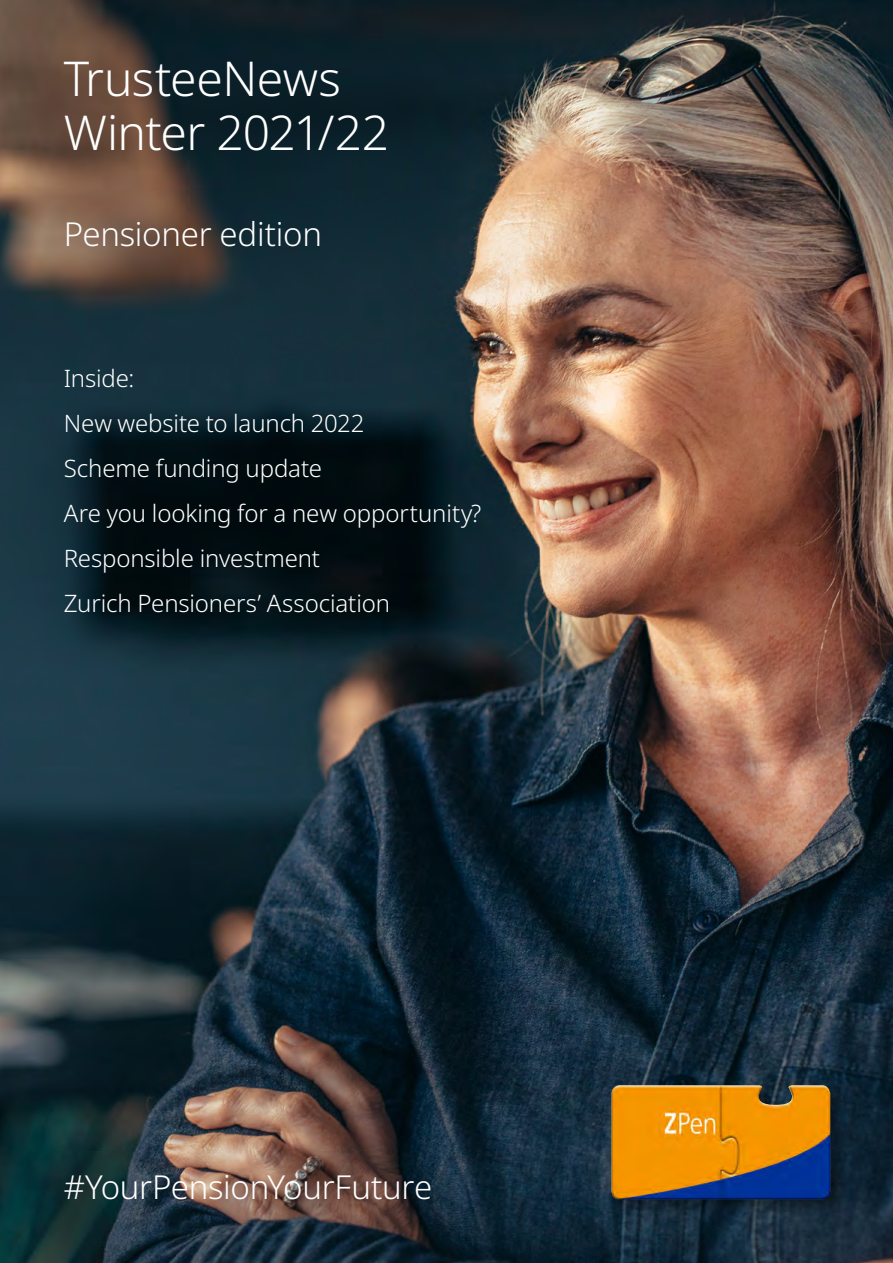
<style>
.page{position:relative;width:893px;height:1263px;background:#fff}
.page>*{position:absolute;margin:0;border:0;box-sizing:border-box;transform-origin:0 0}
.t1{font:300 48px/54px "Noto Sans";letter-spacing:-.015em;color:#fff}
.t2{font:300 33px "Noto Sans";letter-spacing:-.01em;color:#fff}
.t3{font:300 24px/45px "Noto Sans";letter-spacing:-.005em;color:#fff}
</style>
<div class="page">
<img style="left:0;top:0;width:893px;height:1263px">
<div style="left:609px;top:1082px;width:237px;height:133px;background:#000;opacity:.4"></div>
<img style="left:611px;top:1085px;width:219px;height:114px">
<h1 class="t1" style="left:64px;top:53px;width:327px">TrusteeNews<br>Winter 2021/22</h1>
<h2 class="t2" style="left:64px;top:211px;width:260px">Pensioner edition</h2>
<p class="t3" style="left:64px;top:356px;width:419px">Inside:<br>New website to launch 2022<br>Scheme funding update<br>Are you looking for a new opportunity?<br>Responsible investment<br>Zurich Pensioners’ Association</p>
<h2 class="t2" style="left:64px;top:1164px;width:370px">#YourPensionYourFuture</h2>
</div>
